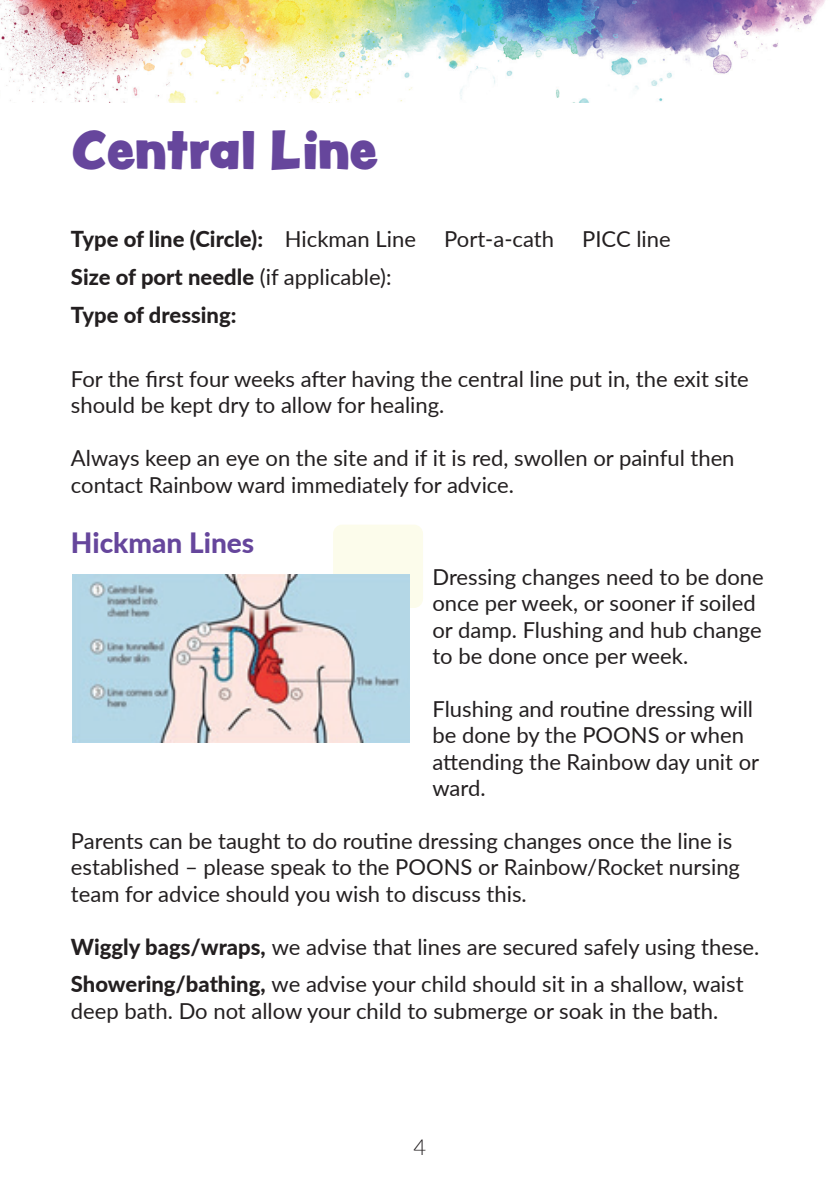
<style>
.page{position:relative;width:840px;height:1191px;background:#fff}
.page>*{position:absolute;margin:0;border:0;box-sizing:border-box;transform-origin:0 0}
.t1{font:48px "Peachy Keen JF";color:#66469c}
.t2{font:800 28px "Lato";color:#66469c}
.t3{font:22px/26.4px "Lato";color:#231f20}
.t4{font:800 22px/37.8px "Lato";color:#231f20}
.t5{font:300 22px "Lato";color:#231f20}
.s1{font-weight:400}
.s2{font-weight:800}
</style>
<div class="page">
<div style="left:333px;top:524px;width:90px;height:84px;background:#fcfceb;border-radius:9px"></div>
<img style="left:72px;top:574px;width:337px;height:169px">
<img style="left:0;top:0;width:825px;height:102px">
<h1 class="t1" style="left:72px;top:113px;width:307px">Central Line</h1>
<p class="t4" style="left:71px;top:219px;width:346px">Type of line (Circle): <span class="s1">Hickman Line</span></p>
<p class="t3" style="left:444px;top:225px;width:111px">Port-a-cath</p>
<p class="t3" style="left:582px;top:225px;width:90px">PICC line</p>
<p class="t4" style="left:71px;top:257px;width:322px">Size of port needle <span class="s1">(if applicable):<br></span>Type of dressing:</p>
<p class="t3" style="left:71px;top:365px;width:679px">For the first four weeks after having the central line put in, the exit site should be kept dry to allow for healing.</p>
<p class="t3" style="left:71px;top:444px;width:664px">Always keep an eye on the site and if it is red, swollen or painful then contact Rainbow ward immediately for advice.</p>
<p class="t2" style="left:71px;top:522px;width:185px">Hickman Lines</p>
<p class="t3" style="left:432px;top:562px;width:333px">Dressing changes need to be done once per week, or sooner if soiled or damp. Flushing and hub change to be done once per week.</p>
<p class="t3" style="left:432px;top:694px;width:328px">Flushing and routine dressing will be done by the POONS or when attending the Rainbow day unit or ward.</p>
<p class="t3" style="left:71px;top:826px;width:670px">Parents can be taught to do routine dressing changes once the line is established – please speak to the POONS or Rainbow/Rocket nursing team for advice should you wish to discuss this.</p>
<p class="t3" style="left:71px;top:926px;width:689px;line-height:37.8px"><span class="s2">Wiggly bags/wraps,</span> we advise that lines are secured safely using these.<br><span class="s2">Showering/bathing,</span> we advise your child should sit in a shallow, waist</p>
<p class="t3" style="left:71px;top:996px;width:648px">deep bath. Do not allow your child to submerge or soak in the bath.</p>
<p class="t5" style="left:413px;top:1131px;width:14px">4</p>
</div>
